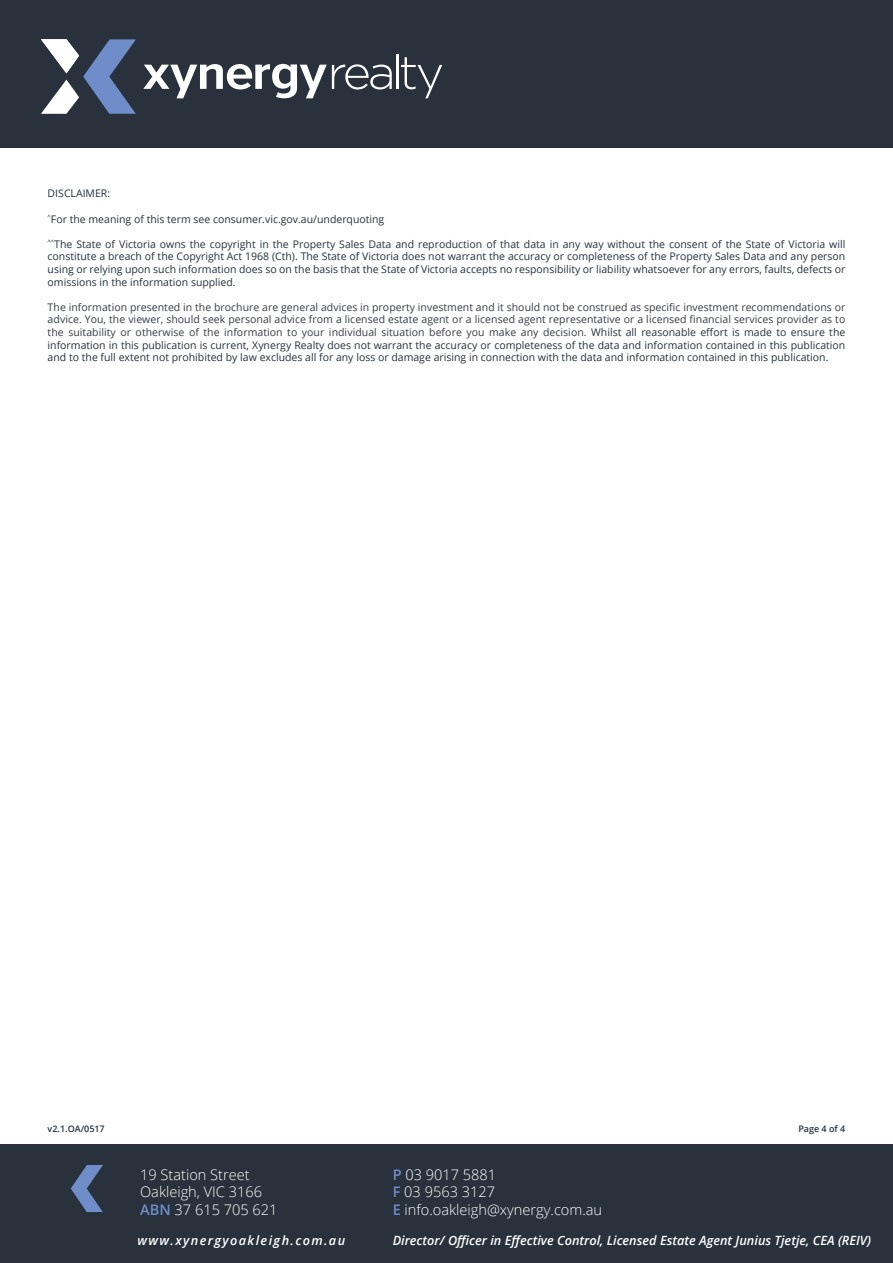
<style>
.page{position:relative;width:893px;height:1263px;background:#fff}
.page>*{position:absolute;margin:0;border:0;box-sizing:border-box;transform-origin:0 0}
.t1{font:300 14.55px/17.5px "Open Sans";color:#fff}
.t2{font:italic 600 12.75px "Open Sans";color:#fff}
.t3{font:italic 600 12.75px "Open Sans";letter-spacing:.11em;color:#fff}
.t4{font:10.5px/12.6px "Open Sans";color:#373c44;text-align:justify}
.t5{font:10.5px/12.6px "Open Sans";color:#28313c;text-align:justify}
.t6{font:600 9px "Open Sans";color:#28313c}
.s1{color:#28313c}
.s2{font-weight:600;color:#6f8ec9}
</style>
<div class="page">
<div style="left:0;top:0;width:893px;height:147px;background:#28313c"></div>
<svg style="left:143px;top:64px;width:249px;height:34px"></svg>
<hr style="left:396px;top:55px;width:3px;height:34px;background:#fff">
<svg style="left:401px;top:57px;width:41px;height:41px"></svg>
<svg style="left:41px;top:39px;width:95px;height:75px"></svg>
<div style="left:0;top:1145px;width:893px;height:118px;background:#28313c"></div>
<svg style="left:71px;top:1165px;width:32px;height:47px"></svg>
<p class="t5" style="left:48px;top:187px;width:64px">DISCLAIMER:</p>
<p class="t5" style="left:48px;top:212px;width:338px"><sup>^</sup>For the meaning of this term see consumer.vic.gov.au/underquoting</p>
<p class="t5" style="left:48px;top:237px;width:799px"><sup>^^</sup>The State of Victoria owns the copyright in the Property Sales Data and reproduction of that data in any way without the consent of the State of Victoria will constitute a breach of the Copyright Act 1968 (Cth). The State of Victoria does not warrant the accuracy or completeness of the Property Sales Data and any person using or relying upon such information does so on the basis that the State of Victoria accepts no responsibility or liability whatsoever for any errors, faults, defects or omissions in the information supplied.</p>
<p class="t4" style="left:48px;top:300px;width:799px">The information presented in the brochure are general advices in property investment and it should not be construed as specific investment recommendations or advice. You, the viewer, should seek personal advice from a licensed estate agent or a licensed agent representative or a licensed financial services provider as to the suitability or otherwise of the information to your individual situation before you make any decision. <span class="s1">Whilst all reasonable effort is made to ensure the information in this publication is current, Xynergy Realty does not warrant the accuracy or completeness of the data and information contained in this publication and to the full extent not prohibited by law excludes all for any loss or damage arising in connection with the data and information contained in this publication.</span></p>
<p class="t6" style="left:48px;top:1122px;width:59px">v2.1.OA/0517</p>
<p class="t6" style="left:798px;top:1122px;width:49px">Page 4 of 4</p>
<h1 class="t1" style="left:140px;top:1165px;width:123px">19 Station Street<br>Oakleigh, VIC 3166</h1>
<h1 class="t1" style="left:140px;top:1200px;width:139px"><span class="s2">ABN</span> 37 615 705 621</h1>
<p class="t3" style="left:138px;top:1232px;width:209px">www.xynergyoakleigh.com.au</p>
<h1 class="t1" style="left:393px;top:1165px;width:211px"><span class="s2">P</span> 03 9017 5881<br><span class="s2">F</span> 03 9563 3127<br><span class="s2">E</span> info.oakleigh@xynergy.com.au</h1>
<p class="t2" style="left:393px;top:1232px;width:480px">Director/ Officer in Effective Control, Licensed Estate Agent Junius Tjetje, CEA (REIV)</p>
</div>
